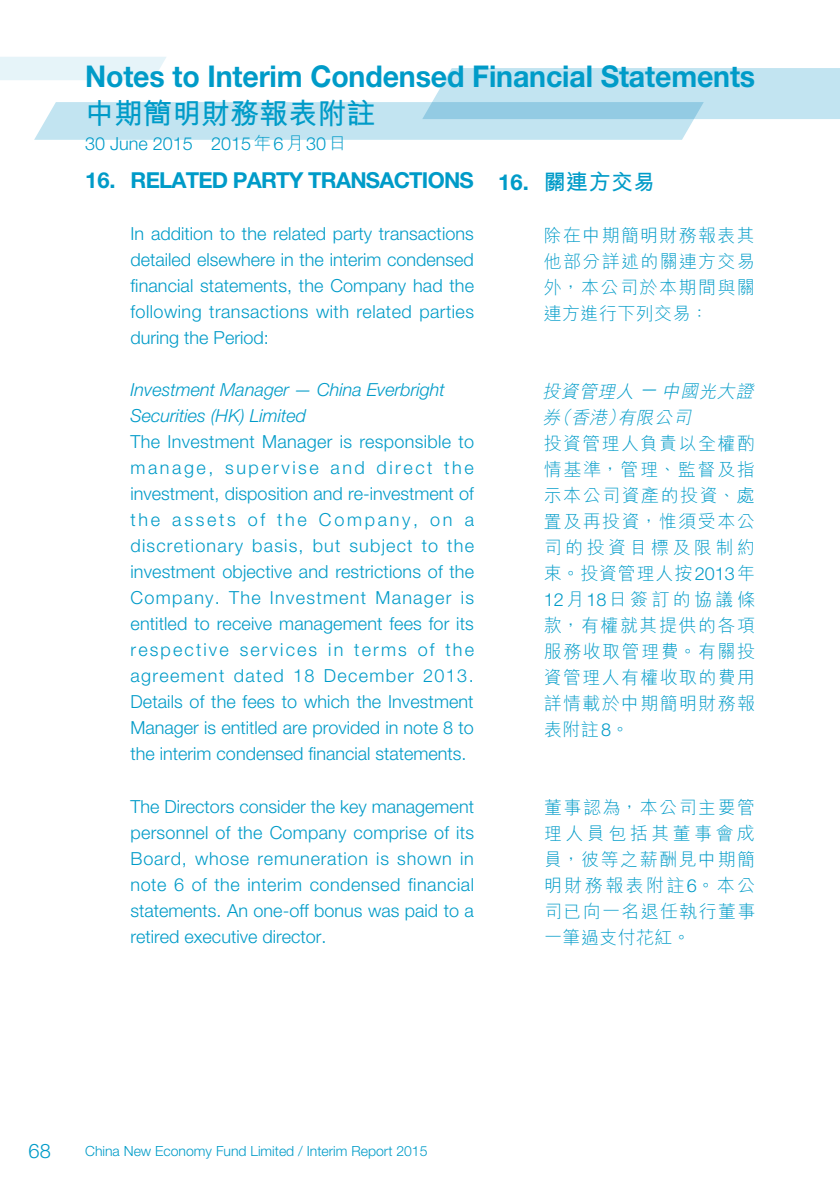
<style>
.page{position:relative;width:840px;height:1191px;background:#fff}
.page>*{position:absolute;margin:0;border:0;box-sizing:border-box;transform-origin:0 0}
.t1{font:700 30px "Helvetica Neue LT Std";letter-spacing:-.005em;color:#009bc8;scale:.95 1}
.t2{font:700 29px "M Hei HK";color:#009bc8}
.t3{font:700 22px "Helvetica Neue LT Std";letter-spacing:-.035em;color:#009bc8}
.t4{font:700 22px "M Hei HK";letter-spacing:.02em;color:#009bc8}
.t5{font:300 20px "Helvetica Neue LT Std";color:#009bc8}
.t6{font:300 18px/26px "Helvetica Neue LT Std";color:#009bc8;text-align:justify}
.t7{font:300 18px/26px "M Hei HK";letter-spacing:.07em;color:#009bc8;text-align:justify}
.t8{font:italic 300 18px/26px "Helvetica Neue LT Std";color:#009bc8}
.t9{font:italic 300 18px/26px "M Hei HK";color:#009bc8}
.t10{font:300 14px "Helvetica Neue LT Std";color:#009bc8}
.s1{font-family:"M Hei HK"}
.s2{font-family:"Helvetica Neue LT Std"}
</style>
<div class="page">
<svg style="left:0;top:57px;width:839px;height:83px"></svg>
<h1 class="t1" style="left:85px;top:58px;width:706px">Notes to Interim Condensed Financial Statements</h1>
<h2 class="t2" style="left:85px;top:93px;width:291px">中期簡明財務報表附註</h2>
<p class="t6" style="left:85px;top:130px;width:263px">30 June 2015 2015<span class="s1">年</span>6<span class="s1">月</span>30<span class="s1">日</span></p>
<p class="t3" style="left:85px;top:167px;width:390px">16. RELATED PARTY TRANSACTIONS</p>
<p class="t6" style="left:130px;top:221px;width:345px">In addition to the related party transactions detailed elsewhere in the interim condensed financial statements, the Company had the following transactions with related parties during the Period:</p>
<p class="t8" style="left:130px;top:377px;width:316px">Investment Manager — China Everbright<br>Securities (HK) Limited</p>
<p class="t6" style="left:130px;top:429px;width:345px">The Investment Manager is responsible to manage, supervise and direct the investment, disposition and re-investment of the assets of the Company, on a discretionary basis, but subject to the investment objective and restrictions of the Company. The Investment Manager is entitled to receive management fees for its respective services in terms of the agreement dated 18 December 2013.<br>Details of the fees to which the Investment Manager is entitled are provided in note 8 to the interim condensed financial statements.</p>
<p class="t6" style="left:130px;top:792px;width:345px">The Directors consider the key management personnel of the Company comprise of its Board, whose remuneration is shown in note 6 of the interim condensed financial statements. An one-off bonus was paid to a retired executive director.</p>
<p class="t4" style="left:498px;top:166px;width:159px"><span class="s2">16.</span> 關連方交易</p>
<p class="t7" style="left:543px;top:222px;width:213px">除在中期簡明財務報表其他部分詳述的關連方交易外，本公司於本期間與關連方進行下列交易：</p>
<p class="t9" style="left:542px;top:378px;width:216px">投資管理人 <sup>—</sup> 中國光大證券（香港）有限公司</p>
<p class="t7" style="left:543px;top:430px;width:213px">投資管理人負責以全權酌情基準，管理、監督及指示本公司資產的投資、處置及再投資，惟須受本公司的投資目標及限制約束。投資管理人按<span class="s2">2013</span>年<span class="s2">12</span>月<span class="s2">18</span>日簽訂的協議條款，有權就其提供的各項服務收取管理費。有關投資管理人有權收取的費用詳情載於中期簡明財務報表附註<span class="s2">8</span>。</p>
<p class="t7" style="left:543px;top:794px;width:213px">董事認為，本公司主要管理人員包括其董事會成員，彼等之薪酬見中期簡明財務報表附註<span class="s2">6</span>。本公司已向一名退任執行董事一筆過支付花紅。</p>
<p class="t5" style="left:29px;top:1138px;width:24px">68</p>
<p class="t10" style="left:85px;top:1142px;width:344px">China New Economy Fund Limited / Interim Report 2015</p>
</div>
